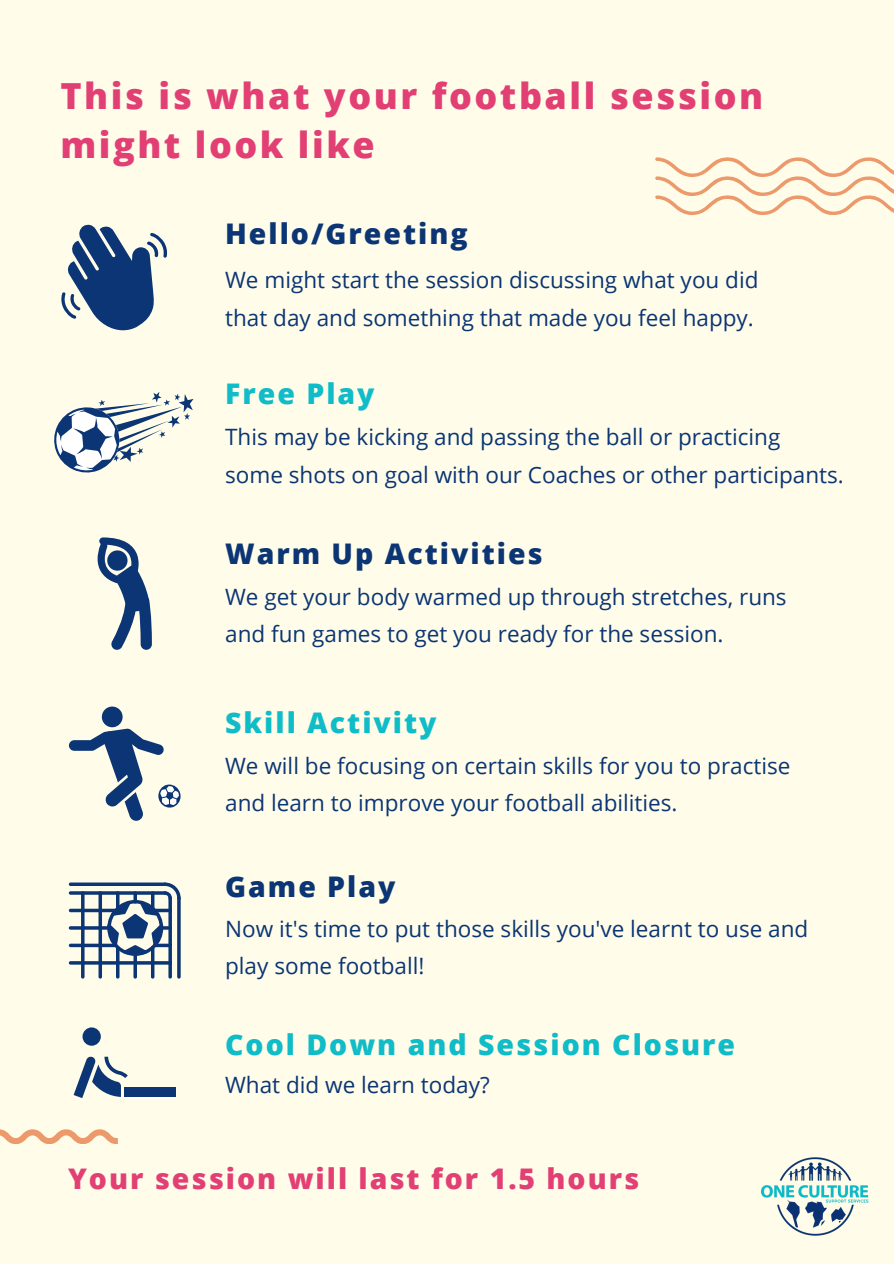
<style>
.page{position:relative;width:894px;height:1264px;background:#fff}
.page>*{position:absolute;margin:0;border:0;box-sizing:border-box;transform-origin:0 0}
.t1{font:800 36px/49.5px "Open Sans";letter-spacing:.07em;color:#e24074}
.t2{font:800 28.5px "Open Sans";letter-spacing:.07em;color:#0fbcc8}
.t3{font:800 28.5px "Open Sans";letter-spacing:.07em;color:#0b3574}
.t4{font:800 28.5px "Open Sans";letter-spacing:.07em;color:#e24074}
.t5{font:22.5px "Open Sans";color:#0b3574}
</style>
<div class="page">
<div style="left:0;top:0;width:893px;height:1263px;background:#fffde9"></div>
<img style="left:761px;top:1157px;width:108px;height:79px">
<svg style="left:655px;top:157px;width:238px;height:58px"></svg>
<svg style="left:0;top:1129px;width:118px;height:14px"></svg>
<svg style="left:98px;top:537px;width:53px;height:113px"></svg>
<div style="left:82px;top:1027px;width:19px;height:18px;background:#0b3574;border-radius:50%"></div>
<div style="left:125px;top:1087px;width:51px;height:9px;background:#0b3574"></div>
<svg style="left:74px;top:1056px;width:54px;height:42px"></svg>
<svg style="left:54px;top:392px;width:140px;height:81px"></svg>
<svg style="left:69px;top:706px;width:111px;height:114px"></svg>
<hr style="left:177px;top:896px;width:3px;height:82px;background:#0b3574;border-radius:2px">
<hr style="left:69px;top:891px;width:98px;height:3px;background:#0b3574;border-radius:2px">
<hr style="left:151px;top:945px;width:3px;height:33px;background:#0b3574;border-radius:2px">
<hr style="left:116px;top:945px;width:3px;height:33px;background:#0b3574;border-radius:2px">
<hr style="left:81px;top:891px;width:3px;height:87px;background:#0b3574;border-radius:2px">
<hr style="left:69px;top:926px;width:42px;height:3px;background:#0b3574;border-radius:2px">
<hr style="left:69px;top:961px;width:103px;height:3px;background:#0b3574;border-radius:2px">
<svg style="left:71px;top:882px;width:109px;height:94px"></svg>
<svg style="left:61px;top:224px;width:106px;height:106px"></svg>
<p class="t1" style="left:60px;top:70px;width:704px">This is what your football session might look like</p>
<p class="t3" style="left:225px;top:214px;width:244px">Hello/Greeting</p>
<h2 class="t5" style="left:225px;top:264px;width:534px">We might start the session discussing what you did</h2>
<p class="t5" style="left:225px;top:301px;width:530px">that day and something that made you feel happy.</p>
<p class="t2" style="left:225px;top:373px;width:151px">Free Play</p>
<p class="t5" style="left:225px;top:421px;width:556px">This may be kicking and passing the ball or practicing</p>
<h2 class="t5" style="left:225px;top:458px;width:620px">some shots on goal with our Coaches or other participants.</h2>
<p class="t3" style="left:225px;top:533px;width:319px">Warm Up Activities</p>
<p class="t5" style="left:225px;top:581px;width:563px">We get your body warmed up through stretches, runs</p>
<p class="t5" style="left:225px;top:618px;width:499px">and fun games to get you ready for the session.</p>
<h2 class="t2" style="left:225px;top:702px;width:213px">Skill Activity</h2>
<p class="t5" style="left:225px;top:750px;width:566px">We will be focusing on certain skills for you to practise</p>
<p class="t5" style="left:225px;top:787px;width:453px">and learn to improve your football abilities.</p>
<p class="t3" style="left:225px;top:866px;width:172px">Game Play</p>
<h2 class="t5" style="left:225px;top:912px;width:584px">Now it's time to put those skills you've learnt to use and</h2>
<p class="t5" style="left:225px;top:949px;width:201px">play some football!</p>
<p class="t2" style="left:225px;top:1024px;width:511px">Cool Down and Session Closure</p>
<h2 class="t5" style="left:225px;top:1069px;width:266px">What did we learn today?</h2>
<p class="t4" style="left:68px;top:1158px;width:572px">Your session will last for 1.5 hours</p>
</div>
